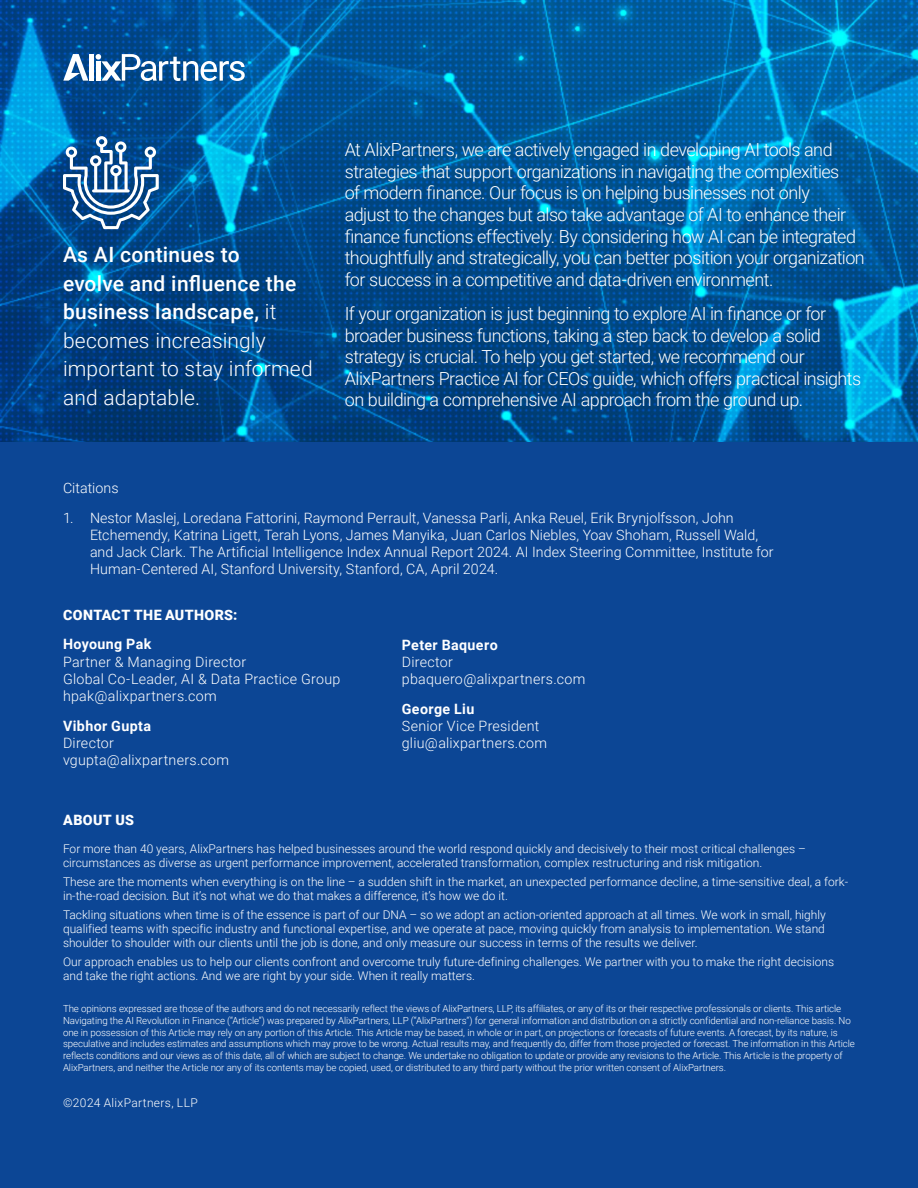
<style>
.page{position:relative;width:918px;height:1188px;background:#fff}
.page>*{position:absolute;margin:0;border:0;box-sizing:border-box;transform-origin:0 0}
.Intro_text{font:300 21px/28.5px "Roboto";letter-spacing:.005em;color:#fff}
.Body{font:300 18px/21.6px "Roboto";letter-spacing:-.03em;color:#fff}
.Body-2{font:300 14.25px/17.1px "Roboto";letter-spacing:.01em;color:#fff}
.Subheading_2{font:900 14.25px "Roboto";letter-spacing:.025em;color:#fff}
.About_us{font:300 12px/14.4px "Roboto";color:#fff}
.About_us-2{font:300 12px "Roboto";letter-spacing:.03em;color:#fff}
.Boilerplate_text{font:300 9.75px/11.7px "Roboto";letter-spacing:-.01em;color:#fff}
.s1{font-weight:500}
.s2{font-weight:700}
</style>
<div class="page">
<img style="left:0;top:0;width:918px;height:443px">
<div style="left:0;top:443px;width:918px;height:745px;background:#0c4695"></div>
<svg style="left:96px;top:54px;width:149px;height:27px"></svg>
<div style="left:89px;top:54px;width:5px;height:27px;background:#fff"></div>
<div style="left:96px;top:61px;width:5px;height:20px;background:#fff"></div>
<svg style="left:63px;top:54px;width:25px;height:27px"></svg>
<svg style="left:63px;top:136px;width:96px;height:93px"></svg>
<p class="Intro_text" style="left:63px;top:240px;width:251px"><span class="s1">As AI continues to<br>evolve and influence the business landscape,</span> it becomes increasingly important to stay informed and adaptable.</p>
<p class="Body" style="left:345px;top:138px;width:522px">At AlixPartners, we are actively engaged in developing AI tools and strategies that support organizations in navigating the complexities<br>of modern finance. Our focus is on helping businesses not only<br>adjust to the changes but also take advantage of AI to enhance their finance functions effectively. By considering how AI can be integrated thoughtfully and strategically, you can better position your organization for success in a competitive and data-driven environment.</p>
<p class="Body" style="left:345px;top:302px;width:518px">If your organization is just beginning to explore AI in finance or for broader business functions, taking a step back to develop a solid strategy is crucial. To help you get started, we recommend our AlixPartners Practice AI for CEOs guide, which offers practical insights on building a comprehensive AI approach from the ground up.</p>
<p class="Body-2" style="left:63px;top:479px;width:57px">Citations</p>
<p class="Body-2" style="left:90px;top:509px;width:685px;text-indent:-27px">1. Nestor Maslej, Loredana Fattorini, Raymond Perrault, Vanessa Parli, Anka Reuel, Erik Brynjolfsson, John Etchemendy, Katrina Ligett, Terah Lyons, James Manyika, Juan Carlos Niebles, Yoav Shoham, Russell Wald, and Jack Clark. The Artificial Intelligence Index Annual Report 2024. AI Index Steering Committee, Institute for Human-Centered AI, Stanford University, Stanford, CA, April 2024.</p>
<p class="Subheading_2" style="left:63px;top:605px;width:176px">CONTACT THE AUTHORS:</p>
<p class="Body-2" style="left:63px;top:635px;width:279px"><span class="s2">Hoyoung Pak<br></span>Partner &amp; Managing Director<br>Global Co-Leader, AI &amp; Data Practice Group hpak@alixpartners.com</p>
<p class="Body-2" style="left:63px;top:716px;width:168px"><span class="s2">Vibhor Gupta<br></span>Director vgupta@alixpartners.com</p>
<p class="Body-2" style="left:402px;top:636px;width:185px"><span class="s2">Peter Baquero<br></span>Director pbaquero@alixpartners.com</p>
<p class="Body-2" style="left:402px;top:700px;width:147px"><span class="s2">George Liu<br></span>Senior Vice President gliu@alixpartners.com</p>
<p class="Subheading_2" style="left:63px;top:810px;width:72px">ABOUT US</p>
<p class="About_us" style="left:63px;top:841px;width:744px">For more than 40 years, AlixPartners has helped businesses around the world respond quickly and decisively to their most critical challenges – circumstances as diverse as urgent performance improvement, accelerated transformation, complex restructuring and risk mitigation.</p>
<p class="About_us" style="left:63px;top:874px;width:787px">These are the moments when everything is on the line – a sudden shift in the market, an unexpected performance decline, a time-sensitive deal, a fork&shy;in-the-road decision. But it’s not what we do that makes a difference, it’s how we do it.</p>
<p class="About_us" style="left:63px;top:907px;width:764px;text-align:justify">Tackling situations when time is of the essence is part of our DNA – so we adopt an action-oriented approach at all times. We work in small, highly qualified teams with specific industry and functional expertise, and we operate at pace, moving quickly from analysis to implementation. We stand shoulder to shoulder with our clients until the job is done, and only measure our success in terms of the results we deliver.</p>
<p class="About_us" style="left:63px;top:954px;width:773px">Our approach enables us to help our clients confront and overcome truly future-defining challenges. We partner with you to make the right decisions and take the right actions. And we are right by your side. When it really matters.</p>
<p class="Boilerplate_text" style="left:63px;top:1003px;width:793px">The opinions expressed are those of the authors and do not necessarily reflect the views of AlixPartners, LLP, its affiliates, or any of its or their respective professionals or clients. This article Navigating the AI Revolution in Finance (“Article”) was prepared by AlixPartners, LLP (“AlixPartners”) for general information and distribution on a strictly confidential and non-reliance basis. No one in possession of this Article may rely on any portion of this Article. This Article may be based, in whole or in part, on projections or forecasts of future events. A forecast, by its nature, is speculative and includes estimates and assumptions which may prove to be wrong. Actual results may, and frequently do, differ from those projected or forecast. The information in this Article reflects conditions and our views as of this date, all of which are subject to change. We undertake no obligation to update or provide any revisions to the Article. This Article is the property of AlixPartners, and neither the Article nor any of its contents may be copied, used, or distributed to any third party without the prior written consent of AlixPartners.</p>
<p class="About_us-2" style="left:63px;top:1094px;width:136px">©2024 AlixPartners, LLP</p>
</div>
